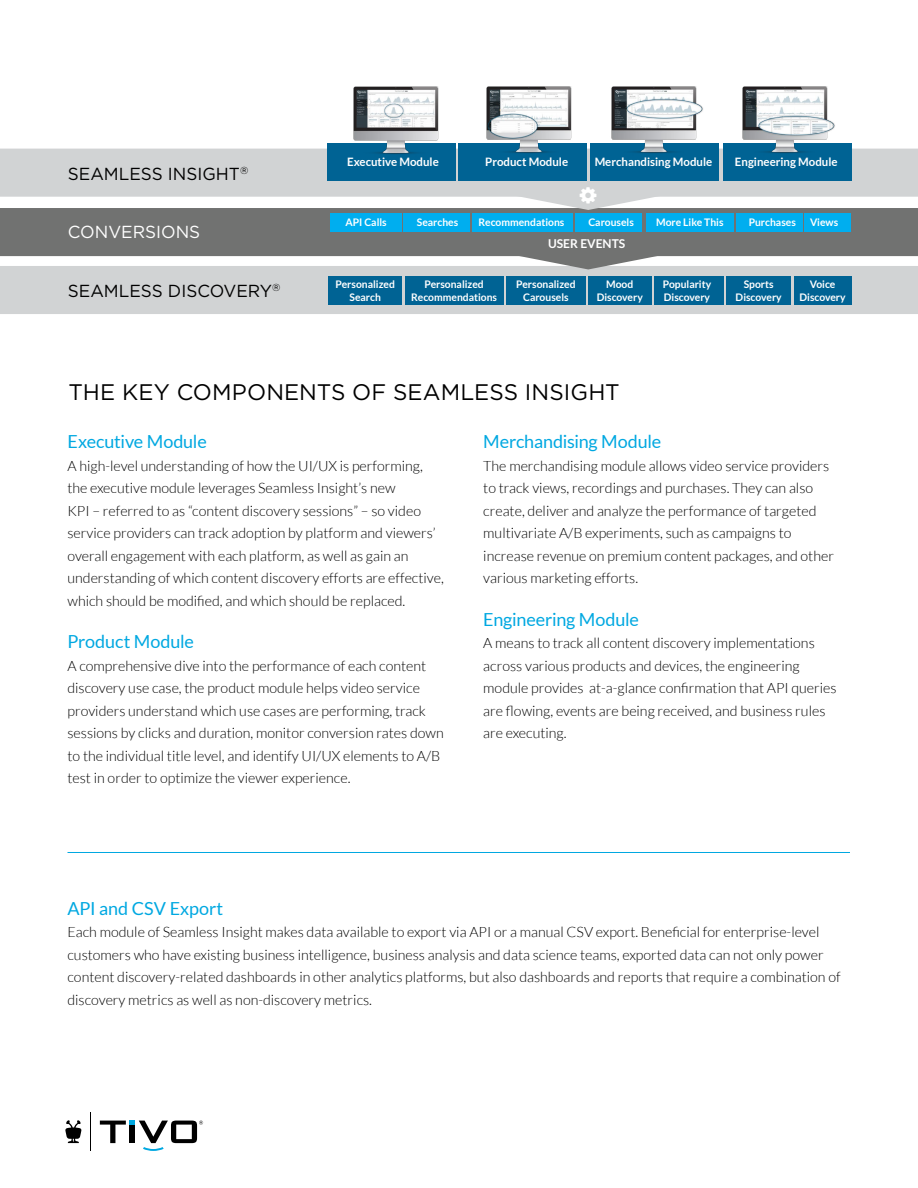
<style>
.page{position:relative;width:918px;height:1188px;background:#fff}
.page>*{position:absolute;margin:0;border:0;box-sizing:border-box;transform-origin:0 0}
.t1{font:22.5px "Gotham";letter-spacing:.005em;color:#000}
.t2{font:18px "Lato";letter-spacing:-.01em;color:#00a8e1}
.t3{font:17.4px "Gotham";color:#000}
.t4{font:17.4px "Gotham";color:#fff}
.t5{font:300 14.25px/22.5px "Lato";color:#000}
.t6{font:700 12.15px "Lato";color:#fff}
.t7{font:700 11.55px "Lato";color:#fff}
.t8{font:700 10.5px/12.6px "Lato";color:#fff;text-align:center}
</style>
<div class="page">
<svg style="left:65px;top:1120px;width:16px;height:23px"></svg>
<hr style="left:90px;top:1113px;width:1px;height:38px;background:#000">
<svg style="left:100px;top:1121px;width:103px;height:30px"></svg>
<hr style="left:68px;top:852px;width:782px;height:1px;background:#00a8e1">
<div style="left:0;top:266px;width:918px;height:48px;background:#d1d3d4"></div>
<div style="left:328px;top:277px;width:74px;height:28px;background:#006394"></div>
<div style="left:405px;top:277px;width:99px;height:28px;background:#006394"></div>
<div style="left:506px;top:277px;width:79px;height:28px;background:#006394"></div>
<div style="left:588px;top:277px;width:63px;height:28px;background:#006394"></div>
<div style="left:654px;top:277px;width:70px;height:28px;background:#006394"></div>
<div style="left:726px;top:277px;width:65px;height:28px;background:#006394"></div>
<div style="left:794px;top:277px;width:57px;height:28px;background:#006394"></div>
<div style="left:0;top:149px;width:918px;height:48px;background:#d1d3d4"></div>
<div style="left:328px;top:143px;width:128px;height:38px;background:#006394"></div>
<div style="left:459px;top:143px;width:128px;height:38px;background:#006394"></div>
<div style="left:590px;top:143px;width:129px;height:38px;background:#006394"></div>
<div style="left:723px;top:143px;width:128px;height:38px;background:#006394"></div>
<div style="left:0;top:208px;width:918px;height:48px;background:#717271"></div>
<div style="left:330px;top:213px;width:71px;height:19px;background:#00aeef"></div>
<div style="left:472px;top:213px;width:100px;height:19px;background:#00aeef"></div>
<div style="left:646px;top:213px;width:87px;height:19px;background:#00aeef"></div>
<div style="left:404px;top:213px;width:66px;height:19px;background:#00aeef"></div>
<div style="left:575px;top:213px;width:67px;height:19px;background:#00aeef"></div>
<div style="left:736px;top:213px;width:67px;height:19px;background:#00aeef"></div>
<div style="left:805px;top:213px;width:46px;height:19px;background:#00aeef"></div>
<svg style="left:517px;top:256px;width:143px;height:13px"></svg>
<img style="left:353px;top:86px;width:86px;height:68px">
<img style="left:486px;top:86px;width:86px;height:67px">
<img style="left:611px;top:86px;width:92px;height:67px">
<img style="left:742px;top:86px;width:93px;height:67px">
<svg style="left:517px;top:187px;width:143px;height:23px"></svg>
<p class="t3" style="left:68px;top:162px;width:182px">SEAMLESS INSIGHT<sup>®</sup></p>
<p class="t4" style="left:68px;top:221px;width:134px">CONVERSIONS</p>
<p class="t3" style="left:68px;top:280px;width:214px">SEAMLESS DISCOVERY<sup>®</sup></p>
<p class="t7" style="left:347px;top:155px;width:93px">Executive Module</p>
<p class="t7" style="left:485px;top:155px;width:84px">Product Module</p>
<p class="t7" style="left:595px;top:155px;width:119px">Merchandising Module</p>
<p class="t7" style="left:735px;top:155px;width:104px">Engineering Module</p>
<p class="t8" style="left:345px;top:215px;width:43px">API Calls</p>
<p class="t8" style="left:417px;top:215px;width:43px">Searches</p>
<p class="t8" style="left:478px;top:215px;width:87px">Recommendations</p>
<p class="t8" style="left:588px;top:215px;width:47px">Carousels</p>
<p class="t8" style="left:656px;top:215px;width:69px">More Like This</p>
<p class="t8" style="left:749px;top:215px;width:49px">Purchases</p>
<p class="t8" style="left:810px;top:215px;width:30px">Views</p>
<p class="t6" style="left:548px;top:236px;width:79px">USER EVENTS</p>
<p class="t8" style="left:336px;top:278px;width:61px">Personalized<br>Search</p>
<p class="t8" style="left:411px;top:278px;width:87px">Personalized<br>Recommendations</p>
<p class="t8" style="left:516px;top:278px;width:61px">Personalized<br>Carousels</p>
<p class="t8" style="left:597px;top:278px;width:48px">Mood<br>Discovery</p>
<p class="t8" style="left:663px;top:278px;width:50px;text-align:left">Popularity<br>Discovery</p>
<p class="t8" style="left:736px;top:278px;width:48px">Sports<br>Discovery</p>
<p class="t8" style="left:800px;top:278px;width:48px">Voice<br>Discovery</p>
<h1 class="t1" style="left:69px;top:378px;width:553px">THE KEY COMPONENTS OF SEAMLESS INSIGHT</h1>
<p class="t2" style="left:68px;top:432px;width:141px">Executive Module</p>
<p class="t5" style="left:68px;top:454px;width:378px">A high-level understanding of how the UI/UX is performing, the executive module leverages Seamless Insight’s new<br>KPI – referred to as “content discovery sessions” – so video service providers can track adoption by platform and viewers’ overall engagement with each platform, as well as gain an understanding of which content discovery efforts are effective, which should be modified, and which should be replaced.</p>
<p class="t2" style="left:68px;top:632px;width:128px">Product Module</p>
<p class="t5" style="left:68px;top:654px;width:378px">A comprehensive dive into the performance of each content discovery use case, the product module helps video service providers understand which use cases are performing, track sessions by clicks and duration, monitor conversion rates down to the individual title level, and identify UI/UX elements to A/B test in order to optimize the viewer experience.</p>
<p class="t2" style="left:483px;top:432px;width:180px">Merchandising Module</p>
<p class="t5" style="left:483px;top:454px;width:352px">The merchandising module allows video service providers to track views, recordings and purchases. They can also create, deliver and analyze the performance of targeted multivariate A/B experiments, such as campaigns to increase revenue on premium content packages, and other various marketing efforts.</p>
<p class="t2" style="left:483px;top:609px;width:157px">Engineering Module</p>
<p class="t5" style="left:483px;top:632px;width:355px">A means to track all content discovery implementations across various products and devices, the engineering module provides at-a-glance confirmation that API queries are flowing, events are being received, and business rules are executing.</p>
<p class="t2" style="left:68px;top:898px;width:157px">API and CSV Export</p>
<p class="t5" style="left:68px;top:921px;width:775px">Each module of Seamless Insight makes data available to export via API or a manual CSV export. Beneficial for enterprise-level customers who have existing business intelligence, business analysis and data science teams, exported data can not only power content discovery-related dashboards in other analytics platforms, but also dashboards and reports that require a combination of discovery metrics as well as non-discovery metrics.</p>
</div>
